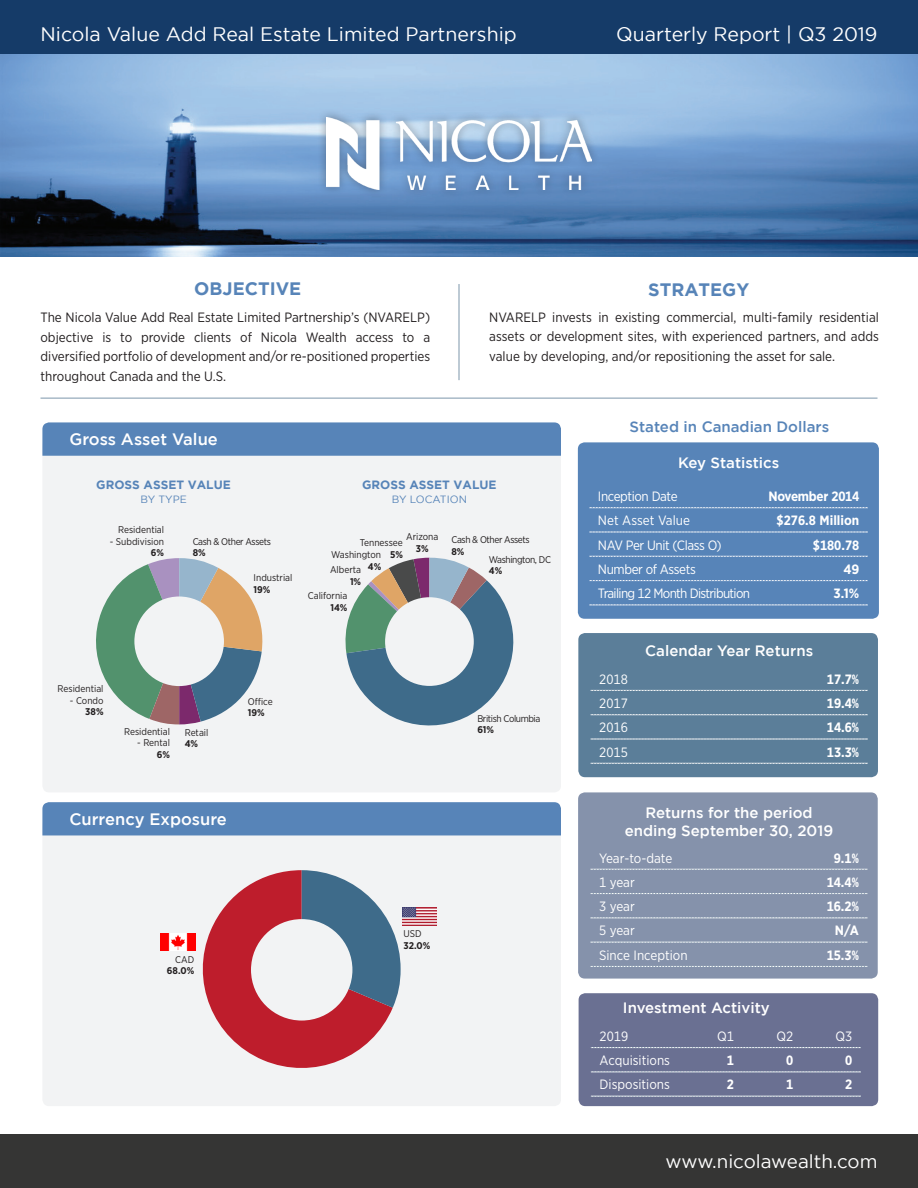
<style>
.page{position:relative;width:918px;height:1188px;background:#fff}
.page>*{position:absolute;margin:0;border:0;box-sizing:border-box;transform-origin:0 0}
.t1{font:19.5px "Gotham";color:#fff}
.t2{font:18.75px "Gotham";color:#fff}
.t3{font:700 18px "Gotham";color:#5784b8}
.t4{font:500 16.5px "Gotham";color:#fff}
.t5{font:500 15px "Gotham";color:#fff}
.t6{font:500 15px "Gotham";color:#5784b8}
.t7{font:13.5px/19.5px "Gotham Narrow";color:#231f20;text-align:justify}
.t8{font:13.5px "Gotham Narrow";letter-spacing:-.005em;color:#fff}
.t9{font:700 13.5px "Gotham Narrow";color:#fff}
.t10{font:13.5px "Gotham Narrow";letter-spacing:-.03em;color:#fff}
.t11{font:13.5px "Gotham Narrow";letter-spacing:-.05em;color:#fff}
.t12{font:700 13.5px "Gotham Narrow";letter-spacing:-.02em;color:#fff}
.t13{font:700 12px "Gotham";color:#5784b8}
.t14{font:10.5px "Gotham";color:#5784b8}
.t15{font:9.75px "Gotham Narrow";color:#231f20}
.t16{font:9.75px "Gotham Narrow";letter-spacing:-.04em;color:#231f20}
.t17{font:700 9.75px "Gotham Narrow";color:#231f20}
</style>
<div class="page">
<img style="left:0;top:54px;width:918px;height:202px">
<div style="left:0;top:0;width:918px;height:54px;background:#153b68"></div>
<hr style="left:459px;top:284px;width:1px;height:96px;background:#7c97ab">
<hr style="left:40px;top:398px;width:838px;height:1px;background:#7c97ab">
<div style="left:0;top:1134px;width:918px;height:54px;background:#353534"></div>
<div style="left:578px;top:442px;width:301px;height:177px;background:#5784b8;border-radius:7px"></div>
<svg style="left:589px;top:507px;width:279px;height:1px"></svg>
<svg style="left:589px;top:532px;width:279px;height:1px"></svg>
<svg style="left:589px;top:556px;width:279px;height:1px"></svg>
<svg style="left:589px;top:580px;width:279px;height:1px"></svg>
<svg style="left:589px;top:605px;width:279px;height:1px"></svg>
<div style="left:578px;top:792px;width:300px;height:187px;background:#8592ab;border-radius:7px"></div>
<svg style="left:590px;top:869px;width:278px;height:1px"></svg>
<svg style="left:590px;top:893px;width:278px;height:1px"></svg>
<svg style="left:590px;top:918px;width:278px;height:1px"></svg>
<svg style="left:590px;top:942px;width:278px;height:1px"></svg>
<svg style="left:590px;top:966px;width:278px;height:1px"></svg>
<div style="left:578px;top:633px;width:300px;height:144px;background:#5b7e99;border-radius:7px"></div>
<svg style="left:591px;top:690px;width:277px;height:1px"></svg>
<svg style="left:591px;top:714px;width:277px;height:1px"></svg>
<svg style="left:591px;top:739px;width:277px;height:1px"></svg>
<svg style="left:591px;top:763px;width:277px;height:1px"></svg>
<div style="left:579px;top:993px;width:299px;height:113px;background:#6a7092;border-radius:7px"></div>
<svg style="left:591px;top:1047px;width:270px;height:1px"></svg>
<svg style="left:591px;top:1072px;width:270px;height:1px"></svg>
<svg style="left:591px;top:1096px;width:270px;height:1px"></svg>
<div style="left:42px;top:439px;width:519px;height:353px;background:#f2f3f4;border-radius:7px"></div>
<div style="left:42px;top:819px;width:519px;height:287px;background:#f2f3f4;border-radius:7px"></div>
<div style="left:42px;top:422px;width:519px;height:34px;background:#5784b8"></div>
<div style="left:42px;top:802px;width:519px;height:33px;background:#5784b8"></div>
<svg style="left:202px;top:870px;width:199px;height:198px"></svg>
<div style="left:251px;top:919px;width:101px;height:102px;background:#f2f3f4;border-radius:50%"></div>
<img style="left:402px;top:907px;width:35px;height:18px">
<img style="left:161px;top:933px;width:35px;height:18px">
<svg style="left:345px;top:558px;width:169px;height:168px"></svg>
<div style="left:385px;top:597px;width:89px;height:89px;background:#f2f3f4;border-radius:50%"></div>
<svg style="left:96px;top:558px;width:167px;height:166px"></svg>
<div style="left:134px;top:597px;width:90px;height:89px;background:#f2f3f4;border-radius:50%"></div>
<div style="left:317px;top:108px;width:283px;height:90px;background:#231f20;opacity:.4"></div>
<img style="left:326px;top:117px;width:266px;height:72px">
<p class="t1" style="left:40px;top:24px;width:478px">Nicola Value Add Real Estate Limited Partnership</p>
<p class="t1" style="left:616px;top:24px;width:263px">Quarterly Report | Q3 2019</p>
<p class="t3" style="left:194px;top:278px;width:109px">OBJECTIVE</p>
<p class="t7" style="left:40px;top:307px;width:391px">The Nicola Value Add Real Estate Limited Partnership’s (NVARELP) objective is to provide clients of Nicola Wealth access to a diversified portfolio of development and/or re-positioned properties throughout Canada and the U.S.</p>
<p class="t4" style="left:69px;top:430px;width:150px">Gross Asset Value</p>
<p class="t3" style="left:648px;top:279px;width:103px">STRATEGY</p>
<p class="t7" style="left:489px;top:307px;width:391px">NVARELP invests in existing commercial, multi-family residential assets or development sites, with experienced partners, and adds value by developing, and/or repositioning the asset for sale.</p>
<p class="t6" style="left:630px;top:418px;width:201px">Stated in Canadian Dollars</p>
<p class="t5" style="left:678px;top:454px;width:103px">Key Statistics</p>
<p class="t13" style="left:96px;top:478px;width:136px">GROSS ASSET VALUE</p>
<p class="t14" style="left:140px;top:493px;width:48px">BY TYPE</p>
<p class="t15" style="left:118px;top:524px;width:47px">Residential</p>
<p class="t15" style="left:110px;top:535px;width:56px">- Subdivision</p>
<p class="t17" style="left:151px;top:546px;width:15px">6%</p>
<p class="t16" style="left:193px;top:535px;width:80px">Cash &amp; Other Assets</p>
<p class="t17" style="left:193px;top:546px;width:15px">8%</p>
<p class="t15" style="left:254px;top:572px;width:40px">Industrial</p>
<p class="t17" style="left:254px;top:583px;width:18px">19%</p>
<p class="t13" style="left:362px;top:478px;width:136px">GROSS ASSET VALUE</p>
<p class="t14" style="left:392px;top:493px;width:77px">BY LOCATION</p>
<p class="t15" style="left:406px;top:531px;width:34px">Arizona</p>
<p class="t17" style="left:416px;top:542px;width:14px">3%</p>
<p class="t15" style="left:360px;top:537px;width:45px">Tennessee</p>
<p class="t17" style="left:390px;top:548px;width:14px">5%</p>
<p class="t15" style="left:331px;top:549px;width:52px">Washington</p>
<p class="t17" style="left:368px;top:560px;width:15px">4%</p>
<p class="t15" style="left:330px;top:564px;width:33px">Alberta</p>
<p class="t17" style="left:350px;top:575px;width:13px">1%</p>
<p class="t15" style="left:308px;top:590px;width:41px">California</p>
<p class="t17" style="left:330px;top:601px;width:19px">14%</p>
<p class="t16" style="left:451px;top:534px;width:80px">Cash &amp; Other Assets</p>
<p class="t17" style="left:451px;top:545px;width:15px">8%</p>
<p class="t16" style="left:489px;top:553px;width:64px">Washington, DC</p>
<p class="t17" style="left:489px;top:564px;width:15px">4%</p>
<p class="t15" style="left:58px;top:683px;width:47px">Residential</p>
<p class="t15" style="left:70px;top:694px;width:35px">- Condo</p>
<p class="t17" style="left:85px;top:705px;width:20px">38%</p>
<p class="t15" style="left:124px;top:726px;width:47px">Residential</p>
<p class="t15" style="left:137px;top:737px;width:34px">- Rental</p>
<p class="t17" style="left:157px;top:748px;width:15px">6%</p>
<p class="t15" style="left:185px;top:726px;width:25px">Retail</p>
<p class="t17" style="left:185px;top:737px;width:15px">4%</p>
<p class="t15" style="left:248px;top:695px;width:26px">Office</p>
<p class="t17" style="left:248px;top:706px;width:18px">19%</p>
<p class="t4" style="left:69px;top:810px;width:159px">Currency Exposure</p>
<p class="t16" style="left:477px;top:712px;width:65px">British Columbia</p>
<p class="t17" style="left:477px;top:723px;width:18px">61%</p>
<p class="t15" style="left:175px;top:954px;width:21px">CAD</p>
<p class="t17" style="left:167px;top:965px;width:29px">68.0%</p>
<p class="t15" style="left:404px;top:928px;width:20px">USD</p>
<p class="t17" style="left:404px;top:939px;width:28px">32.0%</p>
<p class="t10" style="left:598px;top:488px;width:81px">Inception Date</p>
<p class="t12" style="left:768px;top:488px;width:92px">November 2014</p>
<p class="t8" style="left:598px;top:512px;width:94px">Net Asset Value</p>
<p class="t9" style="left:777px;top:512px;width:84px">$276.8 Million</p>
<p class="t10" style="left:598px;top:536px;width:125px">NAV Per Unit (Class O)</p>
<p class="t9" style="left:813px;top:536px;width:48px">$180.78</p>
<p class="t10" style="left:598px;top:561px;width:99px">Number of Assets</p>
<p class="t9" style="left:843px;top:560px;width:17px">49</p>
<p class="t11" style="left:598px;top:585px;width:154px">Trailing 12 Month Distribution</p>
<p class="t9" style="left:834px;top:585px;width:27px">3.1%</p>
<p class="t5" style="left:645px;top:642px;width:169px">Calendar Year Returns</p>
<p class="t8" style="left:599px;top:671px;width:30px">2018</p>
<p class="t9" style="left:827px;top:670px;width:34px">17.7%</p>
<p class="t8" style="left:599px;top:695px;width:30px">2017</p>
<p class="t9" style="left:827px;top:695px;width:34px">19.4%</p>
<p class="t8" style="left:599px;top:719px;width:30px">2016</p>
<p class="t9" style="left:827px;top:719px;width:34px">14.6%</p>
<p class="t8" style="left:599px;top:743px;width:30px">2015</p>
<p class="t9" style="left:827px;top:743px;width:34px">13.3%</p>
<p class="t5" style="left:645px;top:804px;width:169px">Returns for the period</p>
<p class="t5" style="left:625px;top:822px;width:210px">ending September 30, 2019</p>
<p class="t8" style="left:599px;top:849px;width:75px">Year-to-date</p>
<p class="t9" style="left:834px;top:849px;width:27px">9.1%</p>
<p class="t8" style="left:599px;top:874px;width:37px">1 year</p>
<p class="t9" style="left:827px;top:873px;width:34px">14.4%</p>
<p class="t8" style="left:599px;top:898px;width:37px">3 year</p>
<p class="t9" style="left:827px;top:898px;width:34px">16.2%</p>
<p class="t8" style="left:599px;top:922px;width:37px">5 year</p>
<p class="t9" style="left:835px;top:922px;width:26px">N/A</p>
<p class="t8" style="left:599px;top:947px;width:90px">Since Inception</p>
<p class="t9" style="left:827px;top:946px;width:34px">15.3%</p>
<p class="t5" style="left:623px;top:999px;width:148px">Investment Activity</p>
<p class="t8" style="left:600px;top:1028px;width:30px">2019</p>
<p class="t8" style="left:717px;top:1028px;width:18px">Q1</p>
<p class="t8" style="left:776px;top:1028px;width:18px">Q2</p>
<p class="t8" style="left:836px;top:1028px;width:18px">Q3</p>
<p class="t8" style="left:600px;top:1052px;width:72px">Acquisitions</p>
<p class="t9" style="left:727px;top:1052px;width:9px">1</p>
<p class="t9" style="left:786px;top:1052px;width:9px">0</p>
<p class="t9" style="left:845px;top:1052px;width:9px">0</p>
<p class="t8" style="left:600px;top:1076px;width:72px">Dispositions</p>
<p class="t9" style="left:727px;top:1076px;width:9px">2</p>
<p class="t9" style="left:786px;top:1076px;width:9px">1</p>
<p class="t9" style="left:845px;top:1076px;width:9px">2</p>
<p class="t2" style="left:665px;top:1151px;width:214px">www.nicolawealth.com</p>
</div>
